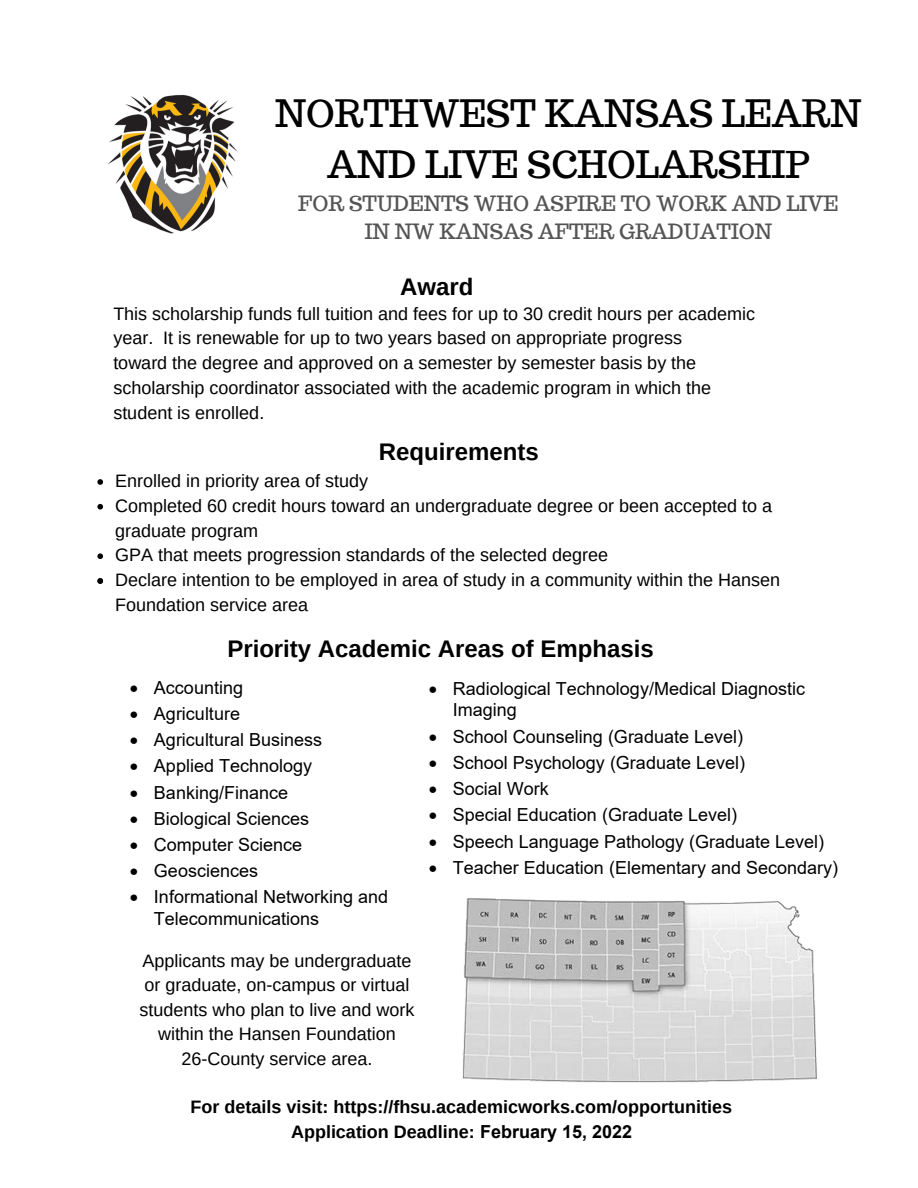
<style>
.page{position:relative;width:918px;height:1188px;background:#fff}
.page>*{position:absolute;margin:0;border:0;box-sizing:border-box;transform-origin:0 0}
.t1{font:36.9px/50.8px "Trocchi";color:#000;text-align:center}
.t2{font:700 24px "Arimo";color:#000}
.t3{font:20.7px/28.3px "Trocchi";color:#545454;text-align:center}
.t4{font:18px/24.8px "Arimo";color:#000}
.t5{font:18px/21.6px "Arial";color:#000}
.t6{font:700 18px/24.8px "Arimo";color:#000;text-align:center}
.s1{font-family:"Arial"}
</style>
<div class="page">
<svg style="left:97px;top:479px;width:6px;height:6px"></svg>
<svg style="left:97px;top:504px;width:6px;height:6px"></svg>
<svg style="left:97px;top:553px;width:6px;height:6px"></svg>
<img style="left:462px;top:898px;width:356px;height:185px">
<img style="left:108px;top:94px;width:130px;height:140px">
<svg style="left:97px;top:578px;width:6px;height:6px"></svg>
<h1 class="t1" style="left:275px;top:88px;width:588px">NORTHWEST KANSAS LEARN<br>AND LIVE SCHOLARSHIP</h1>
<p class="t3" style="left:298px;top:189px;width:542px">FOR STUDENTS WHO ASPIRE TO WORK AND LIVE<br>IN NW KANSAS AFTER GRADUATION</p>
<h2 class="t2" style="left:400px;top:273px;width:75px">Award</h2>
<p class="t4" style="left:113px;top:301px;width:643px">This scholarship funds full tuition and fees for up to 30 credit hours per academic year. It is renewable for up to two years based on appropriate progress<br>toward the degree and approved on a semester by semester basis by the scholarship coordinator associated with the academic program in which the student is enrolled.</p>
<h2 class="t2" style="left:379px;top:438px;width:161px">Requirements</h2>
<p class="t4" style="left:115px;top:468px;width:666px">Enrolled in priority area of study<br>Completed 60 credit hours toward an undergraduate degree or been accepted to a graduate program<br>GPA that meets progression standards of the selected degree<br>Declare intention to be employed in area of study in a community within the Hansen Foundation service area</p>
<h2 class="t2" style="left:227px;top:635px;width:428px">Priority Academic Areas of Emphasis</h2>
<p class="t5" style="left:453px;top:678px;width:354px;text-indent:-24px">• Radiological Technology/Medical Diagnostic<br>Imaging</p>
<p class="t5" style="left:429px;top:725px;width:316px">• School Counseling (Graduate Level)</p>
<p class="t5" style="left:429px;top:752px;width:318px">• School Psychology (Graduate Level)</p>
<p class="t5" style="left:429px;top:778px;width:122px">• Social Work</p>
<p class="t5" style="left:429px;top:804px;width:310px">• Special Education (Graduate Level)</p>
<p class="t5" style="left:429px;top:830px;width:397px">• Speech Language Pathology (Graduate Level)</p>
<p class="t5" style="left:429px;top:857px;width:411px">• Teacher Education (Elementary and Secondary)</p>
<p class="t5" style="left:130px;top:676px;width:115px">• Accounting</p>
<p class="t5" style="left:130px;top:703px;width:112px">• Agriculture</p>
<p class="t5" style="left:130px;top:729px;width:194px">• Agricultural Business</p>
<p class="t5" style="left:130px;top:755px;width:184px">• Applied Technology</p>
<p class="t5" style="left:130px;top:781px;width:160px">• Banking/Finance</p>
<p class="t5" style="left:130px;top:808px;width:181px">• Biological Sciences</p>
<p class="t5" style="left:130px;top:834px;width:174px">• Computer Science</p>
<p class="t5" style="left:130px;top:860px;width:130px">• Geosciences</p>
<p class="t5" style="left:154px;top:886px;width:236px;text-indent:-24px">• Informational Networking and<br>Telecommunications</p>
<p class="t4" style="left:140px;top:948px;width:276px;text-align:center">Applicants may be undergraduate or graduate, on-campus or virtual students who plan to live and work within the Hansen Foundation<br>26-County service area.</p>
<p class="t6" style="left:191px;top:1095px;width:543px">For details visit: https://fhsu.academicworks.com/opportunities<br>Application Deadline: <span class="s1">February 15, 2022</span></p>
</div>
